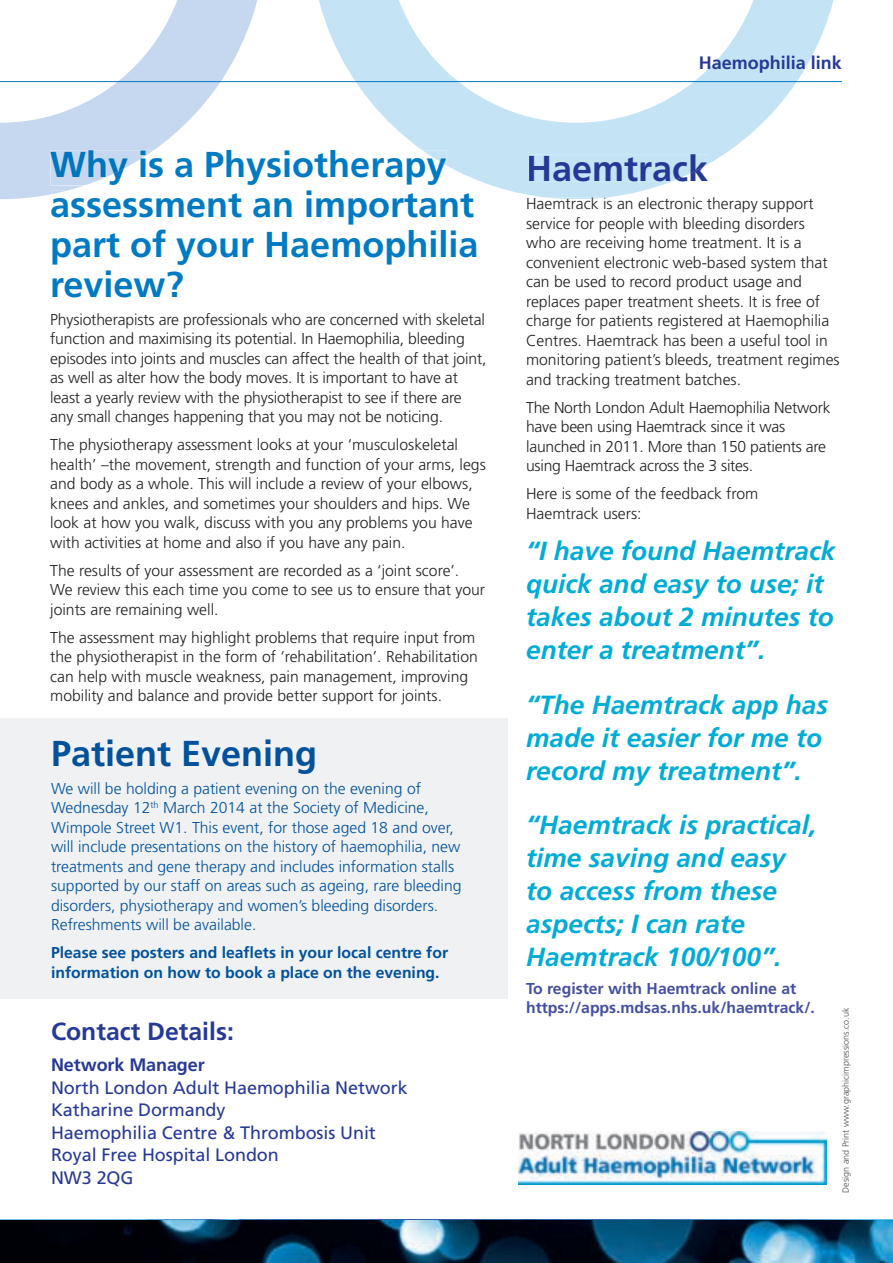
<style>
.page{position:relative;width:893px;height:1263px;background:#fff}
.page>*{position:absolute;margin:0;border:0;box-sizing:border-box;transform-origin:0 0}
.t1{font:700 36px/39.8px "Frutiger";color:#0074bd}
.t2{font:700 36px/39.8px "Frutiger";color:#007ac2}
.t3{font:700 36px "Frutiger";color:#01519b}
.t4{font:700 36px "Frutiger";color:#263895}
.t5{font:italic 700 26.25px/33px "Frutiger";color:#00acd5}
.t6{font:700 24.75px "Frutiger";color:#263996}
.t7{font:18px/22.5px "Frutiger";letter-spacing:-.005em;color:#263996}
.t8{font:700 18px "Frutiger";color:#263996}
.t9{font:300 15.75px/19.5px "Frutiger";color:#231f20}
.t10{font:300 15.75px/19.5px "Frutiger";color:#01519b}
.t11{font:700 15.75px/19.5px "Frutiger";color:#01519b}
.t12{font:700 15.75px/19.5px "Frutiger";color:#444fa1}
.t13{font:300 15.75px "Frutiger";color:#111921}
.t14{font:300 9px "Frutiger";color:#4b4c4d}
</style>
<div class="page">
<div style="left:0;top:718px;width:508px;height:280px;background:#f0f1f2"></div>
<img style="left:519px;top:1132px;width:307px;height:52px">
<img style="left:0;top:1219px;width:893px;height:1px">
<img style="left:1px;top:1220px;width:892px;height:43px">
<img style="left:0;top:1220px;width:1px;height:43px">
<svg style="left:0;top:0;width:257px;height:199px"></svg>
<svg style="left:51px;top:150px;width:102px;height:35px"></svg>
<svg style="left:52px;top:191px;width:15px;height:3px"></svg>
<svg style="left:319px;top:0;width:514px;height:198px"></svg>
<svg style="left:529px;top:154px;width:179px;height:28px;background:#c8e5f6"></svg>
<svg style="left:552px;top:198px;width:48px;height:1px"></svg>
<svg style="left:423px;top:150px;width:23px;height:15px"></svg>
<hr style="left:0;top:81px;width:842px;height:1px;background:#007ac2">
<p class="t8" style="left:699px;top:52px;width:145px">Haemophilia link</p>
<h1 class="t1" style="left:50px;top:145px;width:426px">Why is a Physiotherapy assessment an important</h1>
<h1 class="t4" style="left:526px;top:148px;width:184px">Haemtrack</h1>
<p class="t13" style="left:526px;top:195px;width:289px">Haemtrack is an electronic therapy support</p>
<p class="t9" style="left:526px;top:214px;width:315px">service for people with bleeding disorders<br>who are receiving home treatment. It is a convenient electronic web-based system that can be used to record product usage and replaces paper treatment sheets. It is free of charge for patients registered at Haemophilia Centres. Haemtrack has been a useful tool in monitoring patient’s bleeds, treatment regimes and tracking treatment batches.</p>
<p class="t9" style="left:526px;top:398px;width:306px">The North London Adult Haemophilia Network have been using Haemtrack since it was launched in 2011. More than 150 patients are using Haemtrack across the 3 sites.</p>
<p class="t9" style="left:526px;top:484px;width:234px">Here is some of the feedback from<br>Haemtrack users:</p>
<h2 class="t5" style="left:526px;top:535px;width:311px">“I have found Haemtrack quick and easy to use; it takes about 2 minutes to enter a treatment”.</h2>
<h2 class="t5" style="left:526px;top:688px;width:303px">“The Haemtrack app has made it easier for me to record my treatment”.</h2>
<h2 class="t5" style="left:526px;top:808px;width:292px">“Haemtrack is practical, time saving and easy to access from these aspects; I can rate<br>Haemtrack 100/100”.</h2>
<p class="t12" style="left:526px;top:979px;width:290px">To register with Haemtrack online at https://apps.mdsas.nhs.uk/haemtrack/.</p>
<h1 class="t2" style="left:50px;top:225px;width:430px">part of your Haemophilia review?</h1>
<p class="t9" style="left:50px;top:310px;width:438px">Physiotherapists are professionals who are concerned with skeletal function and maximising its potential. In Haemophilia, bleeding episodes into joints and muscles can affect the health of that joint, as well as alter how the body moves. It is important to have at least a yearly review with the physiotherapist to see if there are any small changes happening that you may not be noticing.</p>
<p class="t9" style="left:50px;top:435px;width:437px">The physiotherapy assessment looks at your ‘musculoskeletal health’ –the movement, strength and function of your arms, legs and body as a whole. This will include a review of your elbows, knees and ankles, and sometimes your shoulders and hips. We look at how you walk, discuss with you any problems you have with activities at home and also if you have any pain.</p>
<p class="t9" style="left:50px;top:561px;width:436px">The results of your assessment are recorded as a ‘joint score’.<br>We review this each time you come to see us to ensure that your joints are remaining well.</p>
<p class="t9" style="left:50px;top:628px;width:429px">The assessment may highlight problems that require input from the physiotherapist in the form of ‘rehabilitation’. Rehabilitation can help with muscle weakness, pain management, improving mobility and balance and provide better support for joints.</p>
<h1 class="t3" style="left:51px;top:732px;width:268px">Patient Evening</h1>
<p class="t10" style="left:51px;top:779px;width:412px">We will be holding a patient evening on the evening of Wednesday 12<sup>th</sup> March 2014 at the Society of Medicine, Wimpole Street W1. This event, for those aged 18 and over, will include presentations on the history of haemophilia, new treatments and gene therapy and includes information stalls supported by our staff on areas such as ageing, rare bleeding disorders, physiotherapy and women’s bleeding disorders.<br>Refreshments will be available.</p>
<p class="t11" style="left:51px;top:943px;width:399px">Please see posters and leaflets in your local centre for information on how to book a place on the evening.</p>
<p class="t14" style="left:840px;top:1193px;width:186px;rotate:-90deg">Design and Print www.graphicimpressions.co.uk</p>
<h3 class="t6" style="left:51px;top:1017px;width:184px">Contact Details:</h3>
<p class="t8" style="left:51px;top:1054px;width:155px">Network Manager</p>
<p class="t7" style="left:51px;top:1076px;width:358px">North London Adult Haemophilia Network<br>Katharine Dormandy<br>Haemophilia Centre &amp; Thrombosis Unit<br>Royal Free Hospital London<br>NW3 2QG</p>
</div>
